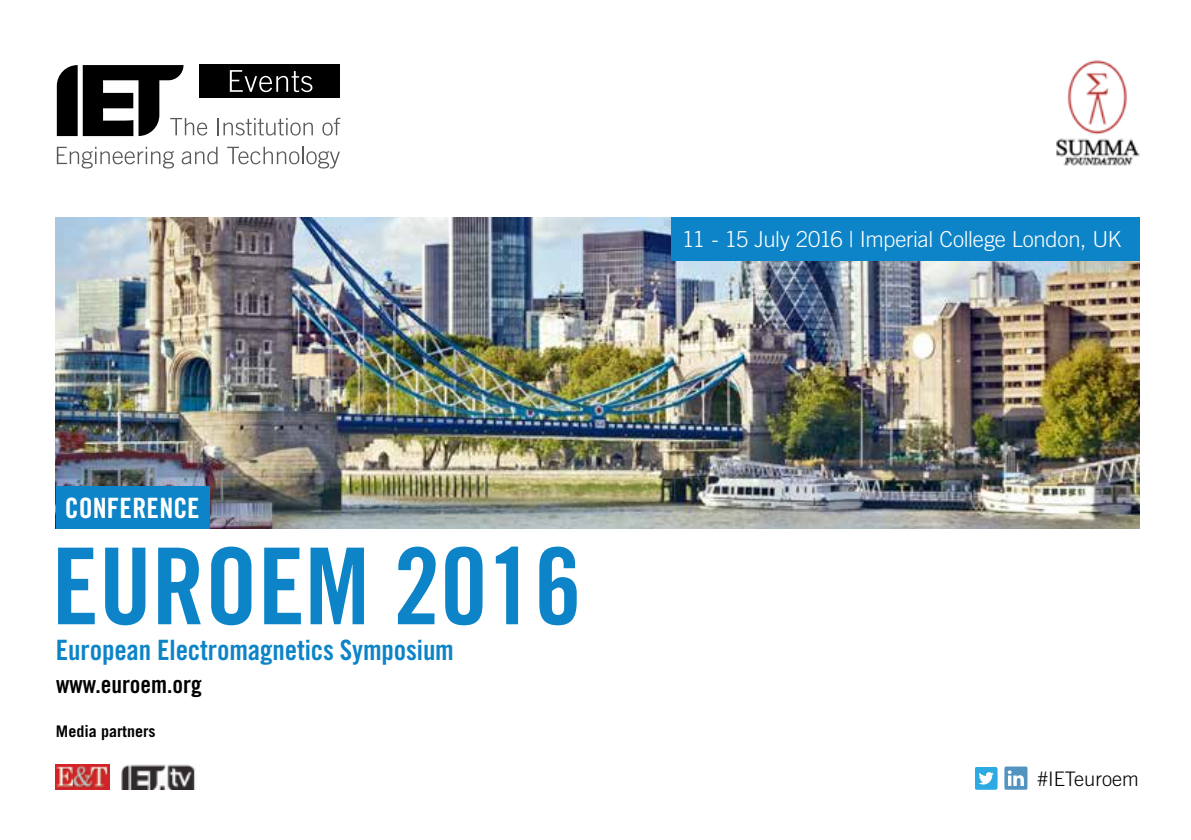
<style>
.page{position:relative;width:1191px;height:840px;background:#fff}
.page>*{position:absolute;margin:0;border:0;box-sizing:border-box;transform-origin:0 0}
.t1{font:106px "Trade Gothic Bold Cond Twenty";color:#0d84c7}
.t2{font:28px "Trade Gothic Bold Cond Twenty";letter-spacing:-.005em;color:#0d84c7}
.t3{font:28px "Trade Gothic Bold Cond Twenty";color:#fff}
.t4{font:24px "Trade Gothic Bold Cond Twenty";color:#000}
.t5{font:300 22px "Trade Gothic";letter-spacing:-.01em;color:#fff}
.t6{font:300 20px "Trade Gothic";color:#000}
.t7{font:700 16px "Trade Gothic";color:#000}
</style>
<div class="page">
<img style="left:56px;top:217px;width:1083px;height:311px">
<svg style="left:57px;top:65px;width:150px;height:71px"></svg>
<svg style="left:217px;top:118px;width:96px;height:17px"></svg>
<svg style="left:322px;top:118px;width:18px;height:17px"></svg>
<svg style="left:57px;top:147px;width:117px;height:21px"></svg>
<svg style="left:182px;top:147px;width:35px;height:17px"></svg>
<svg style="left:227px;top:147px;width:113px;height:21px"></svg>
<div style="left:199px;top:65px;width:141px;height:33px;background:#000"></div>
<svg style="left:230px;top:70px;width:82px;height:22px"></svg>
<div style="left:671px;top:217px;width:468px;height:44px;background:#0d84c7"></div>
<div style="left:56px;top:486px;width:154px;height:42px;background:#0d84c7"></div>
<img style="left:121px;top:764px;width:74px;height:25px">
<img style="left:56px;top:764px;width:53px;height:25px">
<div style="left:1004px;top:766px;width:23px;height:23px;background:#5094bf;border-radius:2px"></div>
<svg style="left:1007px;top:770px;width:17px;height:15px"></svg>
<svg style="left:975px;top:767px;width:22px;height:22px"></svg>
<img style="left:1056px;top:60px;width:84px;height:106px">
<p class="t3" style="left:65px;top:490px;width:136px">CONFERENCE</p>
<h1 class="t1" style="left:52px;top:521px;width:531px">EUROEM 2016</h1>
<p class="t2" style="left:56px;top:633px;width:399px">European Electromagnetics Symposium</p>
<p class="t4" style="left:56px;top:669px;width:147px">www.euroem.org</p>
<p class="t7" style="left:56px;top:720px;width:101px">Media partners</p>
<p class="t5" style="left:682px;top:225px;width:440px">11 - 15 July 2016 | Imperial College London, UK</p>
<p class="t6" style="left:1037px;top:766px;width:103px">#IETeuroem</p>
</div>
